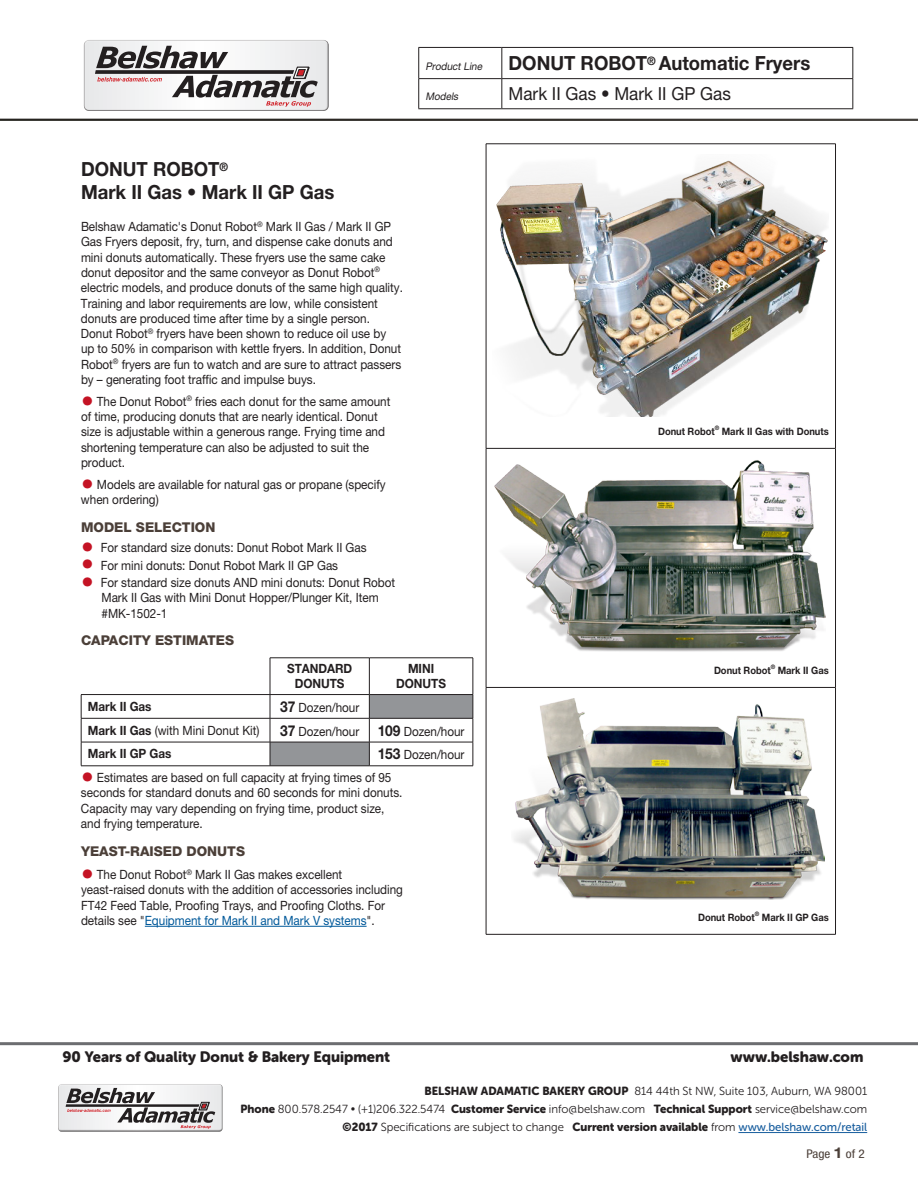
<style>
.page{position:relative;width:918px;height:1188px;background:#fff}
.page>*{position:absolute;margin:0;border:0;box-sizing:border-box;transform-origin:0 0}
.t1{font:700 19.5px/23.4px "Helvetica Neue LT Pro";color:#231f20;scale:.95 1}
.t2{font:18px "Helvetica Neue LT Pro";color:#231f20;scale:.95 1}
.t3{font:15px "Museo Sans Rounded 900";color:#231f20}
.t4{font:800 13.5px "Helvetica Neue LT Pro";color:#4b3f38}
.t5{font:12.75px/15.3px "Helvetica Neue LT Pro";letter-spacing:-.005em;color:#231f20;scale:.92 1}
.t6{font:700 12.75px/15.3px "Helvetica Neue LT Pro";letter-spacing:-.005em;color:#231f20;text-align:center;scale:.92 1}
.t7{font:condensed 12px "Helvetica Neue LT Pro";color:#4b3f38;scale:1.1 1}
.t8{font:11.7px/18.3px "Museo Sans Rounded 300";color:#231f20;text-align:right}
.t9{font:italic 10.5px "Helvetica Neue LT Pro";color:#231f20;scale:.95 1}
.t10{font:700 10.2px "Helvetica Neue LT Pro";letter-spacing:-.005em;color:#231f20;scale:.92 1}
.s1{font-weight:400;font-style:italic;font-size:10.5px}
.s2{font-size:25.5px;color:#c41324}
.s3{font-weight:700;font-size:15px}
.s4{font-weight:700}
.s5{color:#00599a}
.s6{font-family:"Museo Sans Rounded 900"}
.s7{font-family:"Museo Sans Rounded 500";color:#175d9e}
.s8{font-weight:700;font-stretch:normal;font-size:15px}
</style>
<div class="page">
<hr style="left:145px;top:926px;width:222px;height:1px;background:#00599a">
<hr style="left:270px;top:658px;width:1px;height:36px;background:#231f20">
<hr style="left:81px;top:694px;width:189px;height:1px;background:#231f20">
<hr style="left:81px;top:718px;width:189px;height:1px;background:#231f20">
<hr style="left:81px;top:742px;width:189px;height:1px;background:#231f20">
<hr style="left:369px;top:658px;width:1px;height:36px;background:#231f20">
<hr style="left:473px;top:658px;width:1px;height:36px;background:#231f20">
<hr style="left:270px;top:658px;width:99px;height:1px;background:#231f20">
<hr style="left:369px;top:658px;width:104px;height:1px;background:#231f20">
<hr style="left:270px;top:694px;width:99px;height:1px;background:#231f20">
<hr style="left:369px;top:694px;width:104px;height:1px;background:#231f20">
<hr style="left:369px;top:766px;width:104px;height:1px;background:#231f20">
<hr style="left:270px;top:766px;width:99px;height:1px;background:#231f20">
<svg style="left:81px;top:695px;width:1px;height:71px"></svg>
<hr style="left:81px;top:766px;width:189px;height:1px;background:#231f20">
<svg style="left:270px;top:695px;width:204px;height:71px"></svg>
<hr style="left:486px;top:144px;width:350px;height:1px;background:#231f20">
<hr style="left:486px;top:144px;width:1px;height:304px;background:#231f20">
<hr style="left:835px;top:144px;width:1px;height:304px;background:#231f20">
<hr style="left:486px;top:448px;width:350px;height:1px;background:#231f20">
<hr style="left:486px;top:449px;width:1px;height:238px;background:#231f20">
<hr style="left:835px;top:449px;width:1px;height:238px;background:#231f20">
<hr style="left:486px;top:687px;width:350px;height:1px;background:#231f20">
<hr style="left:486px;top:688px;width:1px;height:246px;background:#231f20">
<hr style="left:835px;top:688px;width:1px;height:246px;background:#231f20">
<hr style="left:486px;top:934px;width:350px;height:1px;background:#231f20">
<img style="left:496px;top:160px;width:332px;height:256px">
<img style="left:494px;top:460px;width:331px;height:192px">
<img style="left:514px;top:698px;width:311px;height:202px">
<hr style="left:0;top:1042px;width:918px;height:3px;background:#6c6d70">
<hr style="left:738px;top:1132px;width:129px;height:1px;background:#175d9e">
<svg style="left:418px;top:47px;width:435px;height:61px"></svg>
<hr style="left:418px;top:108px;width:84px;height:1px;background:#231f20">
<hr style="left:502px;top:108px;width:351px;height:1px;background:#231f20">
<svg style="left:84px;top:40px;width:245px;height:71px"></svg>
<svg style="left:58px;top:1084px;width:165px;height:48px"></svg>
<h1 class="t1" style="left:425px;top:51px;width:407px"><span class="s1">ProductLine</span> DONUT ROBOT<sup>®</sup> Automatic Fryers</h1>
<p class="t9" style="left:425px;top:90px;width:38px">Models</p>
<h2 class="t2" style="left:509px;top:83px;width:236px">Mark II Gas • Mark II GP Gas</h2>
<h1 class="t1" style="left:81px;top:157px;width:268px">DONUT ROBOT<sup>®<br></sup>Mark II Gas • Mark II GP Gas</h1>
<p class="t5" style="left:81px;top:219px;width:351px">Belshaw Adamatic's Donut Robot<sup>®</sup> Mark II Gas / Mark II GP Gas Fryers deposit, fry, turn, and dispense cake donuts and mini donuts automatically. These fryers use the same cake donut depositor and the same conveyor as Donut Robot<sup>® </sup>electric models, and produce donuts of the same high quality.<br>Training and labor requirements are low, while consistent donuts are produced time after time by a single person.<br>Donut Robot<sup>®</sup> fryers have been shown to reduce oil use by<br>up to 50% in comparison with kettle fryers. In addition, Donut Robot<sup>®</sup> fryers are fun to watch and are sure to attract passers by – generating foot traffic and impulse buys.</p>
<p class="t5" style="left:81px;top:393px;width:338px"><span class="s2">•</span> The Donut Robot<sup>®</sup> fries each donut for the same amount of time, producing donuts that are nearly identical. Donut size is adjustable within a generous range. Frying time and shortening temperature can also be adjusted to suit the product.</p>
<p class="t5" style="left:81px;top:476px;width:333px"><span class="s2">•</span> Models are available for natural gas or propane (specify when ordering)</p>
<p class="t4" style="left:81px;top:520px;width:136px">MODEL SELECTION</p>
<p class="t5" style="left:81px;top:540px;width:312px"><span class="s2">•</span> For standard size donuts: Donut Robot Mark II Gas</p>
<p class="t5" style="left:81px;top:557px;width:281px"><span class="s2">•</span> For mini donuts: Donut Robot Mark II GP Gas</p>
<p class="t5" style="left:102px;top:575px;width:321px;text-indent:-21px"><span class="s2">•</span> For standard size donuts AND mini donuts: Donut Robot<br>Mark II Gas with Mini Donut Hopper/Plunger Kit, Item #MK-1502-1</p>
<p class="t4" style="left:81px;top:632px;width:155px">CAPACITY ESTIMATES</p>
<p class="t6" style="left:287px;top:661px;width:72px">STANDARD<br>DONUTS</p>
<p class="t6" style="left:396px;top:661px;width:56px">MINI<br>DONUTS</p>
<p class="t6" style="left:88px;top:699px;width:71px">Mark II Gas</p>
<p class="t5" style="left:280px;top:699px;width:88px"><span class="s3">37</span> Dozen/hour</p>
<p class="t5" style="left:88px;top:722px;width:188px"><span class="s4">Mark II Gas</span> (with Mini Donut Kit)</p>
<p class="t5" style="left:280px;top:723px;width:202px"><span class="s3">37</span> Dozen/hour <span class="s3">109</span> Dozen/hour</p>
<p class="t6" style="left:88px;top:746px;width:92px">Mark II GP Gas</p>
<p class="t5" style="left:378px;top:747px;width:96px"><span class="s3">153</span> Dozen/hour</p>
<p class="t5" style="left:81px;top:770px;width:351px"><span class="s2">•</span> Estimates are based on full capacity at frying times of 95 seconds for standard donuts and 60 seconds for mini donuts.<br>Capacity may vary depending on frying time, product size, and frying temperature.</p>
<p class="t4" style="left:81px;top:843px;width:166px">YEAST-RAISED DONUTS</p>
<p class="t5" style="left:81px;top:867px;width:351px"><span class="s2">•</span> The Donut Robot<sup>®</sup> Mark II Gas makes excellent yeast-raised donuts with the addition of accessories including FT42 Feed Table, Proofing Trays, and Proofing Cloths. For details see "<span class="s5">Equipment for Mark II and Mark V systems</span>".</p>
<p class="t10" style="left:658px;top:425px;width:187px">Donut Robot<sup>®</sup> Mark II Gas with Donuts</p>
<p class="t10" style="left:714px;top:664px;width:126px">Donut Robot<sup>®</sup> Mark II Gas</p>
<p class="t10" style="left:698px;top:911px;width:143px">Donut Robot<sup>®</sup> Mark II GP Gas</p>
<p class="t3" style="left:62px;top:1049px;width:329px">90 Years of Quality Donut &amp; Bakery Equipment</p>
<p class="t3" style="left:730px;top:1049px;width:135px">www.belshaw.com</p>
<p class="t8" style="left:241px;top:1100px;width:628px"><span class="s6">Phone</span> 800.578.2547 • (+1)206.322.5474 <span class="s6">Customer Service</span> info@belshaw.com <span class="s6">Technical Support</span> service@belshaw.com <span class="s6">©2017</span> Specifications are subject to change <span class="s6">Current version available</span> from <span class="s7">www.belshaw.com/retail</span></p>
<p class="t8" style="left:425px;top:1082px;width:444px"><span class="s6">BELSHAW ADAMATIC BAKERY GROUP</span> 814 44th St NW, Suite 103, Auburn, WA 98001</p>
<p class="t7" style="left:806px;top:1147px;width:55px">Page <span class="s8">1</span> of 2</p>
</div>
